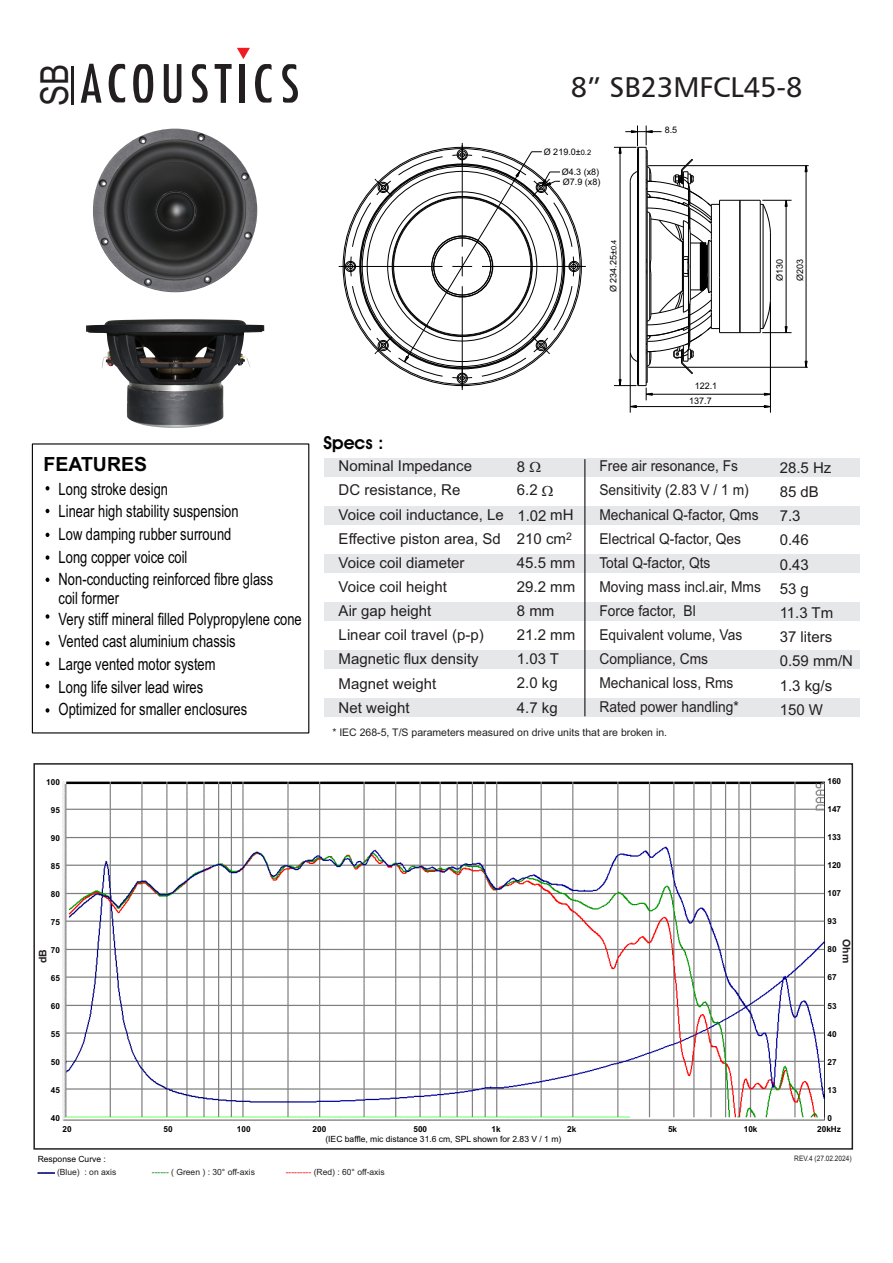
<style>
.page{position:relative;width:893px;height:1263px;background:#fff}
.page>*{position:absolute;margin:0;border:0;box-sizing:border-box;transform-origin:0 0}
.t1{font:38.7px "Arial Narrow";color:#231f20}
.t2{font:28.5px "Humanist 777 BT Roman B";color:#231f20}
.t3{font:700 19.5px "Arial";color:#030303}
.t4{font:600 18px "Avant Garde IT Cby BT";color:#030303}
.t5{font:16.95px/22.6px "Arial Narrow";color:#030303;scale:.93 1}
.t6{font:15px/24.2px "Arial";color:#231f20}
.t7{font:15px/24.2px "Arial";color:#231f20;scale:.92 1}
.t8{font:10.5px "Arial";color:#231f20}
.t9{font:700 10.5px "Arial";color:#231f20}
.t10{font:9px/19.5px "Arial";color:#000}
.t11{font:8.55px/12.9px "Arial";color:#000}
.t12{font:8.55px "Arial";color:#231f20}
.t13{font:700 8.25px "Arial";color:#000}
.t14{font:7.5px "Arial";color:#231f20;scale:.88 1}
.s1{font-size:7.5px}
.s2{color:#2e3092}
.s3{color:#231f20}
.s4{color:#008000}
.s5{color:#f00}
</style>
<div class="page">
<hr style="left:630px;top:353px;width:1px;height:60px;background:#000">
<hr style="left:770px;top:302px;width:1px;height:111px;background:#000">
<svg style="left:804px;top:360px;width:4px;height:7px"></svg>
<svg style="left:804px;top:166px;width:4px;height:7px"></svg>
<hr style="left:648px;top:367px;width:160px;height:1px;background:#000">
<hr style="left:648px;top:165px;width:161px;height:1px;background:#000">
<hr style="left:806px;top:166px;width:1px;height:201px;background:#000">
<svg style="left:614px;top:126px;width:177px;height:282px"></svg>
<svg style="left:339px;top:143px;width:247px;height:247px"></svg>
<img style="left:86px;top:319px;width:178px;height:109px">
<img style="left:93px;top:129px;width:164px;height:163px">
<div style="left:324px;top:458px;width:536px;height:19px;background:#e6e7e9"></div>
<div style="left:324px;top:506px;width:536px;height:19px;background:#e6e7e9"></div>
<div style="left:324px;top:554px;width:536px;height:19px;background:#e6e7e9"></div>
<div style="left:324px;top:602px;width:536px;height:19px;background:#e6e7e9"></div>
<div style="left:324px;top:651px;width:536px;height:18px;background:#e6e7e9"></div>
<div style="left:324px;top:699px;width:536px;height:18px;background:#e6e7e9"></div>
<hr style="left:584px;top:459px;width:1px;height:257px;background:#231f20">
<svg style="left:164px;top:64px;width:17px;height:39px"></svg>
<svg style="left:108px;top:64px;width:17px;height:39px"></svg>
<svg style="left:215px;top:48px;width:57px;height:55px"></svg>
<svg style="left:192px;top:64px;width:16px;height:39px"></svg>
<hr style="left:71px;top:66px;width:3px;height:39px;background:#231f20">
<svg style="left:81px;top:64px;width:21px;height:39px"></svg>
<svg style="left:133px;top:64px;width:21px;height:39px"></svg>
<svg style="left:282px;top:64px;width:16px;height:39px"></svg>
<div style="left:33px;top:763px;width:820px;height:387px;border:2px solid #231f20"></div>
<img style="left:62px;top:782px;width:763px;height:339px">
<div style="left:32px;top:443px;width:277px;height:290px;border:1px solid #000"></div>
<svg style="left:46px;top:486px;width:3px;height:4px"></svg>
<svg style="left:46px;top:578px;width:3px;height:4px"></svg>
<svg style="left:46px;top:533px;width:3px;height:4px"></svg>
<svg style="left:46px;top:641px;width:3px;height:4px"></svg>
<svg style="left:46px;top:509px;width:3px;height:4px"></svg>
<svg style="left:46px;top:614px;width:3px;height:5px"></svg>
<svg style="left:46px;top:555px;width:3px;height:5px"></svg>
<svg style="left:46px;top:662px;width:3px;height:4px"></svg>
<svg style="left:46px;top:684px;width:3px;height:4px"></svg>
<svg style="left:46px;top:708px;width:3px;height:5px"></svg>
<h1 class="t1" style="left:40px;top:106px;width:44px;rotate:-90deg">SB</h1>
<h2 class="t2" style="left:571px;top:75px;width:233px">8” SB23MFCL45-8</h2>
<p class="t10" style="left:562px;top:143px;width:39px;text-indent:-18px">Ø 219.0±<span class="s1">0.2<br></span>Ø4.3 (x8)</p>
<p class="t10" style="left:563px;top:173px;width:39px">Ø7.9 (x8)</p>
<p class="t10" style="left:604px;top:292px;width:54px;rotate:-90deg">Ø 234.25±<span class="s1">0.4</span></p>
<p class="t10" style="left:665px;top:121px;width:14px">8.5</p>
<p class="t10" style="left:771px;top:281px;width:24px;rotate:-90deg">Ø130</p>
<p class="t10" style="left:791px;top:281px;width:24px;rotate:-90deg">Ø203</p>
<h3 class="t3" style="left:43px;top:457px;width:105px">FEATURES</h3>
<p class="t5" style="left:59px;top:479px;width:232px">Long stroke design<br>Linear high stability suspension<br>Low damping rubber surround<br>Long copper voice coil<br>Non-conducting reinforced fibre glass</p>
<p class="t5" style="left:59px;top:589px;width:263px;line-height:21px">coil former<br>Very stiff mineral filled Polypropylene cone</p>
<p class="t5" style="left:59px;top:631px;width:204px">Vented cast aluminium chassis<br>Large vented motor system<br>Long life silver lead wires<br>Optimized for smaller enclosures</p>
<p class="t10" style="left:695px;top:377px;width:24px">122.1</p>
<p class="t4" style="left:324px;top:435px;width:62px">Specs :</p>
<p class="t10" style="left:689px;top:392px;width:24px">137.7</p>
<p class="t6" style="left:339px;top:455px;width:167px">Nominal Impedance<br>DC resistance, Re<br>Voice coil inductance, Le<br>Effective piston area, Sd<br>Voice coil diameter<br>Voice coil height<br>Air gap height<br>Linear coil travel (p-p)<br>Magnetic flux density<br>Magnet weight<br>Net weight</p>
<p class="t7" style="left:599px;top:455px;width:177px">Free air resonance, Fs<br>Sensitivity (2.83 V / 1 m)<br>Mechanical Q-factor, Qms<br>Electrical Q-factor, Qes<br>Total Q-factor, Qts<br>Moving mass incl.air, Mms<br>Force factor, Bl<br>Equivalent volume, Vas<br>Compliance, Cms<br>Mechanical loss, Rms<br>Rated power handling*</p>
<p class="t6" style="left:780px;top:456px;width:75px">28.5 Hz<br>85 dB<br>7.3<br>0.46<br>0.43<br>53 g<br>11.3 Tm<br>37 liters<br>0.59 mm/N<br>1.3 kg/s<br>150 W</p>
<p class="t6" style="left:517px;top:456px;width:23px">8<br>6.2</p>
<p class="t6" style="left:517px;top:505px;width:58px">1.02 mH</p>
<p class="t8" style="left:566px;top:532px;width:7px">2</p>
<p class="t6" style="left:517px;top:528px;width:60px">210 cm<br>45.5 mm<br>29.2 mm<br>8 mm<br>21.2 mm<br>1.03 T<br>2.0 kg<br>4.7 kg</p>
<p class="t8" style="left:332px;top:729px;width:336px">* IEC 268-5, T/S parameters measured on drive units that are broken in.</p>
<p class="t13" style="left:827px;top:778px;width:15px">160</p>
<p class="t13" style="left:827px;top:806px;width:15px">147</p>
<p class="t13" style="left:827px;top:834px;width:15px">133</p>
<p class="t13" style="left:827px;top:862px;width:15px">120</p>
<p class="t13" style="left:827px;top:890px;width:15px">107</p>
<p class="t13" style="left:827px;top:918px;width:11px">93</p>
<p class="t13" style="left:827px;top:946px;width:11px">80</p>
<p class="t13" style="left:827px;top:974px;width:11px">67</p>
<p class="t13" style="left:827px;top:1002px;width:11px">53</p>
<p class="t13" style="left:827px;top:1030px;width:11px">40</p>
<p class="t13" style="left:827px;top:1059px;width:11px">27</p>
<p class="t13" style="left:827px;top:1087px;width:11px">13</p>
<p class="t13" style="left:827px;top:1115px;width:6px">0</p>
<p class="t13" style="left:46px;top:779px;width:15px">100</p>
<p class="t13" style="left:51px;top:807px;width:11px">95</p>
<p class="t13" style="left:51px;top:835px;width:11px">90</p>
<p class="t13" style="left:51px;top:863px;width:11px">85</p>
<p class="t13" style="left:51px;top:891px;width:11px">80</p>
<p class="t13" style="left:51px;top:919px;width:11px">75</p>
<p class="t13" style="left:51px;top:947px;width:11px">70</p>
<p class="t13" style="left:51px;top:975px;width:11px">65</p>
<p class="t13" style="left:51px;top:1003px;width:11px">60</p>
<p class="t13" style="left:51px;top:1031px;width:11px">55</p>
<p class="t13" style="left:51px;top:1059px;width:11px">50</p>
<p class="t13" style="left:51px;top:1087px;width:11px">45</p>
<p class="t13" style="left:51px;top:1115px;width:11px">40</p>
<p class="t9" style="left:39px;top:963px;width:15px;rotate:-90deg">dB</p>
<p class="t9" style="left:850px;top:939px;width:25px;rotate:90deg">Ohm</p>
<p class="t13" style="left:63px;top:1126px;width:11px">20</p>
<p class="t13" style="left:163px;top:1126px;width:11px">50</p>
<p class="t13" style="left:237px;top:1126px;width:15px">100</p>
<p class="t13" style="left:313px;top:1126px;width:15px">200</p>
<p class="t13" style="left:413px;top:1126px;width:15px">500</p>
<p class="t13" style="left:491px;top:1126px;width:11px">1k</p>
<p class="t13" style="left:567px;top:1126px;width:11px">2k</p>
<p class="t13" style="left:668px;top:1126px;width:11px">5k</p>
<p class="t13" style="left:744px;top:1126px;width:15px">10k</p>
<p class="t13" style="left:817px;top:1126px;width:25px">20kHz</p>
<p class="t11" style="left:38px;top:1154px;width:80px">Response Curve : <span class="s2">------</span> <span class="s3">(Blue) : on axis</span></p>
<p class="t11" style="left:325px;top:1133px;width:237px">(IEC baffle, mic distance 31.6 cm, SPL shown for 2.83 V / 1 m)</p>
<p class="t14" style="left:794px;top:1155px;width:67px">REV.4 (27.02.2024)</p>
<p class="t12" style="left:152px;top:1169px;width:105px"><span class="s4">------</span> ( Green ) : 30° off-axis</p>
<p class="t12" style="left:286px;top:1169px;width:100px"><span class="s5">---------</span> (Red) : 60° off-axis</p>
</div>
